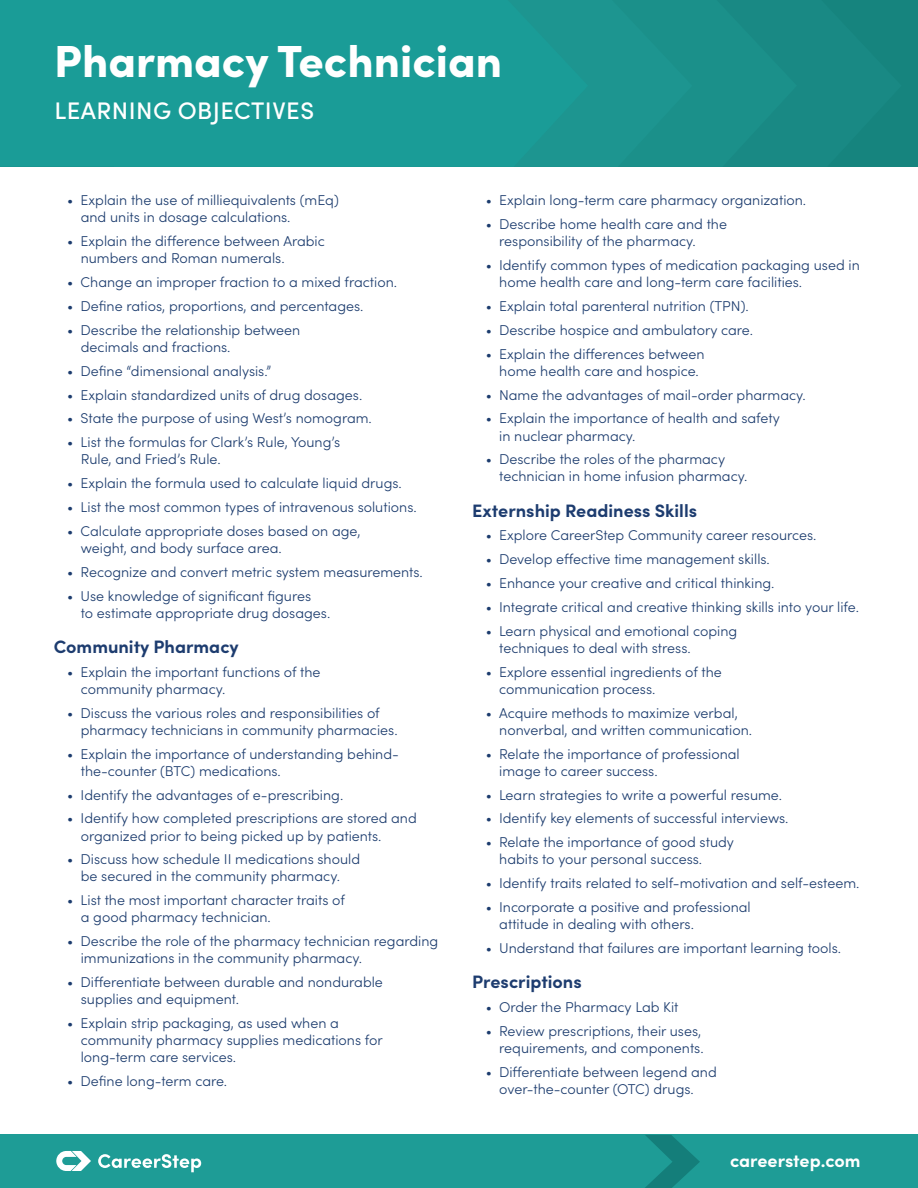
<style>
.page{position:relative;width:918px;height:1188px;background:#fff}
.page>*{position:absolute;margin:0;border:0;box-sizing:border-box;transform-origin:0 0}
.t1{font:900 45px "Sofia Pro";color:#fff}
.t2{font:500 24px "Sofia Pro";letter-spacing:.02em;color:#fff}
.t3{font:700 18px "Sofia Pro";color:#1d3c6f}
.t4{font:700 18px "Sofia Pro";letter-spacing:-.005em;color:#fff}
.t5{font:300 14.25px/17.1px "Sofia Pro";color:#1c3c6e}
</style>
<div class="page">
<div style="left:797px;top:0;width:105px;height:167px;background:#198984"></div>
<div style="left:692px;top:0;width:105px;height:167px;background:#1b908a"></div>
<div style="left:588px;top:0;width:104px;height:167px;background:#1d9590"></div>
<div style="left:0;top:0;width:588px;height:167px;background:#1a9c97"></div>
<div style="left:0;top:1135px;width:918px;height:53px;background:#1e9c96"></div>
<svg style="left:645px;top:1135px;width:55px;height:53px"></svg>
<svg style="left:56px;top:1151px;width:35px;height:20px"></svg>
<svg style="left:98px;top:1154px;width:103px;height:18px"></svg>
<h1 class="t1" style="left:54px;top:26px;width:450px">Pharmacy Technician</h1>
<h2 class="t2" style="left:54px;top:93px;width:261px">LEARNING OBJECTIVES</h2>
<p class="t5" style="left:81px;top:191px;width:260px;text-indent:-13px">• Explain the use of milliequivalents (mEq) and units in dosage calculations.</p>
<p class="t5" style="left:81px;top:232px;width:246px;text-indent:-13px">• Explain the difference between Arabic numbers and Roman numerals.</p>
<p class="t5" style="left:67px;top:273px;width:331px">• Change an improper fraction to a mixed fraction.</p>
<p class="t5" style="left:67px;top:297px;width:298px">• Define ratios, proportions, and percentages.</p>
<p class="t5" style="left:81px;top:320px;width:221px;text-indent:-13px">• Describe the relationship between decimals and fractions.</p>
<p class="t5" style="left:67px;top:361px;width:205px">• Define “dimensional analysis.”</p>
<p class="t5" style="left:67px;top:385px;width:297px">• Explain standardized units of drug dosages.</p>
<p class="t5" style="left:67px;top:409px;width:306px">• State the purpose of using West’s nomogram.</p>
<p class="t5" style="left:81px;top:433px;width:261px;text-indent:-13px">• List the formulas for Clark’s Rule, Young’s<br>Rule, and Fried’s Rule.</p>
<p class="t5" style="left:67px;top:474px;width:336px">• Explain the formula used to calculate liquid drugs.</p>
<p class="t5" style="left:67px;top:498px;width:351px">• List the most common types of intravenous solutions.</p>
<p class="t5" style="left:81px;top:522px;width:281px;text-indent:-13px">• Calculate appropriate doses based on age, weight, and body surface area.</p>
<p class="t5" style="left:67px;top:563px;width:357px">• Recognize and convert metric system measurements.</p>
<p class="t5" style="left:81px;top:586px;width:251px;text-indent:-13px">• Use knowledge of significant figures<br>to estimate appropriate drug dosages.</p>
<p class="t3" style="left:54px;top:633px;width:187px">Community Pharmacy</p>
<p class="t5" style="left:81px;top:662px;width:241px;text-indent:-13px">• Explain the important functions of the community pharmacy.</p>
<p class="t5" style="left:81px;top:703px;width:318px;text-indent:-13px">• Discuss the various roles and responsibilities of pharmacy technicians in community pharmacies.</p>
<p class="t5" style="left:81px;top:744px;width:320px;text-indent:-13px">• Explain the importance of understanding behind&shy;the-counter (BTC) medications.</p>
<p class="t5" style="left:67px;top:785px;width:278px">• Identify the advantages of e-prescribing.</p>
<p class="t5" style="left:81px;top:809px;width:338px;text-indent:-13px">• Identify how completed prescriptions are stored and organized prior to being picked up by patients.</p>
<p class="t5" style="left:67px;top:850px;width:294px;text-align:center">• Discuss how schedule II medications should be secured in the community pharmacy.</p>
<p class="t5" style="left:81px;top:891px;width:266px;text-indent:-13px">• List the most important character traits of a good pharmacy technician.</p>
<p class="t5" style="left:81px;top:932px;width:359px;text-indent:-13px">• Describe the role of the pharmacy technician regarding immunizations in the community pharmacy.</p>
<p class="t5" style="left:81px;top:973px;width:304px;text-indent:-13px">• Differentiate between durable and nondurable supplies and equipment.</p>
<p class="t5" style="left:81px;top:1014px;width:304px;text-indent:-13px">• Explain strip packaging, as used when a community pharmacy supplies medications for long-term care services.</p>
<p class="t5" style="left:67px;top:1072px;width:161px">• Define long-term care.</p>
<p class="t5" style="left:486px;top:191px;width:322px">• Explain long-term care pharmacy organization.</p>
<p class="t5" style="left:499px;top:215px;width:229px;text-indent:-13px">• Describe home health care and the responsibility of the pharmacy.</p>
<p class="t5" style="left:499px;top:256px;width:362px;text-indent:-13px">• Identify common types of medication packaging used in home health care and long-term care facilities.</p>
<p class="t5" style="left:486px;top:297px;width:265px">• Explain total parenteral nutrition (TPN).</p>
<p class="t5" style="left:486px;top:320px;width:269px">• Describe hospice and ambulatory care.</p>
<p class="t5" style="left:486px;top:344px;width:220px;text-align:center">• Explain the differences between home health care and hospice.</p>
<p class="t5" style="left:486px;top:385px;width:322px">• Name the advantages of mail-order pharmacy.</p>
<p class="t5" style="left:499px;top:409px;width:282px;text-indent:-13px">• Explain the importance of health and safety in nuclear pharmacy.</p>
<p class="t5" style="left:499px;top:450px;width:250px;text-indent:-13px">• Describe the roles of the pharmacy technician in home infusion pharmacy.</p>
<p class="t3" style="left:472px;top:496px;width:226px">Externship Readiness Skills</p>
<p class="t5" style="left:486px;top:526px;width:332px">• Explore CareerStep Community career resources.</p>
<p class="t5" style="left:486px;top:550px;width:286px">• Develop effective time management skills.</p>
<p class="t5" style="left:486px;top:574px;width:290px">• Enhance your creative and critical thinking.</p>
<p class="t5" style="left:486px;top:598px;width:375px">• Integrate critical and creative thinking skills into your life.</p>
<p class="t5" style="left:499px;top:621px;width:239px;text-indent:-13px">• Learn physical and emotional coping techniques to deal with stress.</p>
<p class="t5" style="left:499px;top:662px;width:224px;text-indent:-13px">• Explore essential ingredients of the communication process.</p>
<p class="t5" style="left:499px;top:703px;width:254px;text-indent:-13px">• Acquire methods to maximize verbal, nonverbal, and written communication.</p>
<p class="t5" style="left:499px;top:744px;width:242px;text-indent:-13px">• Relate the importance of professional image to career success.</p>
<p class="t5" style="left:486px;top:785px;width:298px">• Learn strategies to write a powerful resume.</p>
<p class="t5" style="left:486px;top:809px;width:304px">• Identify key elements of successful interviews.</p>
<p class="t5" style="left:499px;top:833px;width:236px;text-indent:-13px">• Relate the importance of good study habits to your personal success.</p>
<p class="t5" style="left:486px;top:874px;width:375px">• Identify traits related to self-motivation and self-esteem.</p>
<p class="t5" style="left:499px;top:898px;width:253px;text-indent:-13px">• Incorporate a positive and professional attitude in dealing with others.</p>
<p class="t5" style="left:486px;top:939px;width:357px">• Understand that failures are important learning tools.</p>
<p class="t3" style="left:472px;top:968px;width:111px">Prescriptions</p>
<p class="t5" style="left:486px;top:998px;width:194px">• Order the Pharmacy Lab Kit</p>
<p class="t5" style="left:486px;top:1021px;width:219px;text-align:right">• Review prescriptions, their uses, requirements, and components.</p>
<p class="t5" style="left:499px;top:1062px;width:219px;text-indent:-13px">• Differentiate between legend and over-the-counter (OTC) drugs.</p>
<p class="t4" style="left:730px;top:1147px;width:132px">careerstep.com</p>
</div>
